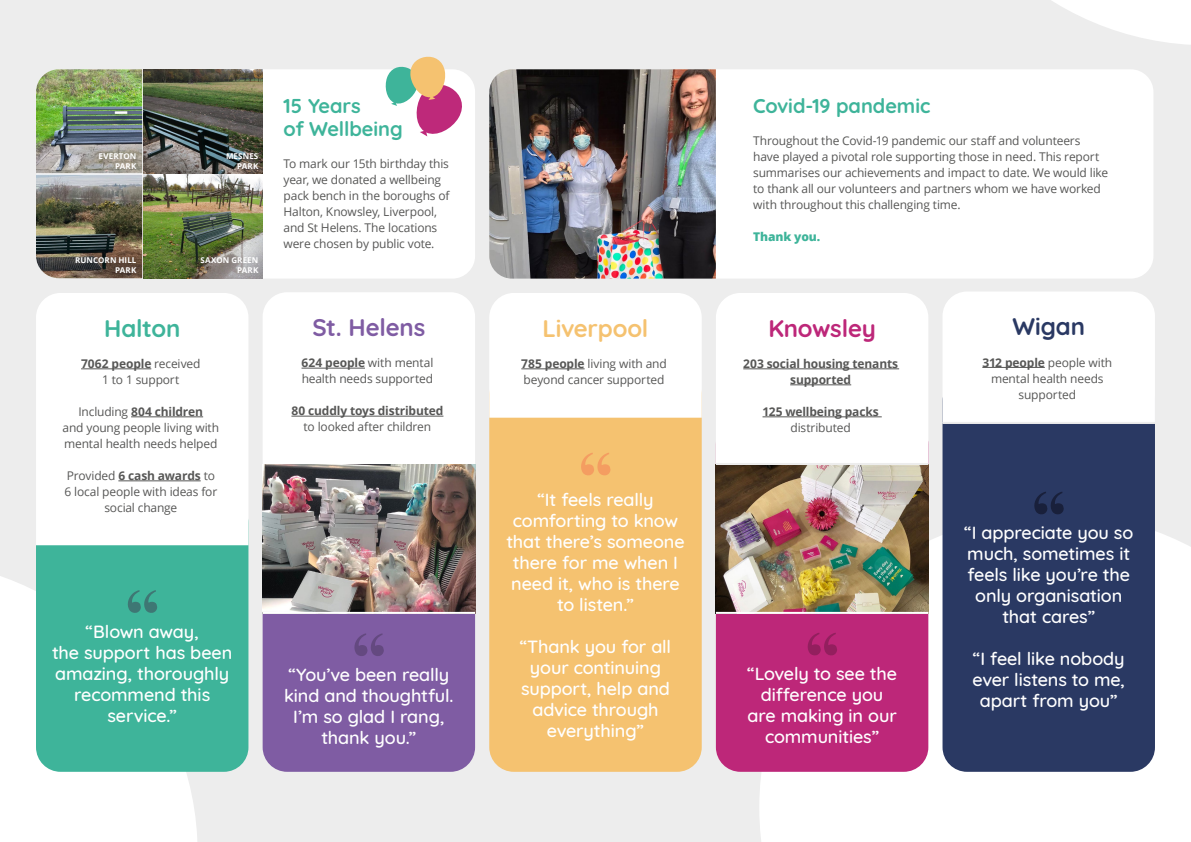
<style>
.page{position:relative;width:1191px;height:842px;background:#ededed}
.page>*{position:absolute;margin:0;border:0;box-sizing:border-box;transform-origin:0 0}
.t1{font:700 24px "Quicksand";letter-spacing:-.005em;color:#7f5ca3}
.t2{font:700 24px "Quicksand";letter-spacing:-.01em;color:#f5c270}
.t3{font:700 24px "Quicksand";letter-spacing:-.01em;color:#bd2779}
.t4{font:700 24px "Quicksand";letter-spacing:-.01em;color:#3eb49a}
.t5{font:700 24px "Quicksand";color:#2a3963}
.t6{font:700 20px/23px "Quicksand";letter-spacing:-.005em;color:#3eb49a}
.t7{font:500 18px/21px "Quicksand";letter-spacing:-.005em;color:#fff;text-align:center}
.t8{font:12px/16px "Open Sans";letter-spacing:-.015em;color:#575756;text-align:center}
.t9{font:700 12px/16px "Open Sans";letter-spacing:-.01em;color:#575756;text-align:center}
.t10{font:800 12px "Open Sans";letter-spacing:-.01em;color:#3eb49a}
.t11{font:700 8px/10px "Open Sans";letter-spacing:.015em;color:#fff;text-align:right}
.s1{font-weight:700}
</style>
<div class="page">
<svg style="left:759px;top:513px;width:432px;height:329px;background:#f9f7f8"></svg>
<div style="left:0;top:576px;width:197px;height:266px;background:#fff"></div>
<div style="left:36px;top:498px;width:212px;height:274px;background:#3eb49a;border-radius:25px"></div>
<div style="left:36px;top:293px;width:212px;height:252px;background:#fff"></div>
<hr style="left:81px;top:368px;width:70px;height:1px;background:#575756">
<hr style="left:131px;top:416px;width:72px;height:1px;background:#575756">
<hr style="left:118px;top:480px;width:83px;height:1px;background:#575756">
<svg style="left:127px;top:590px;width:31px;height:23px"></svg>
<div style="left:263px;top:569px;width:212px;height:203px;background:#7f5ca3;border-radius:25px"></div>
<div style="left:263px;top:292px;width:212px;height:172px;background:#fff"></div>
<hr style="left:301px;top:368px;width:64px;height:1px;background:#575756">
<hr style="left:291px;top:416px;width:152px;height:1px;background:#575756">
<svg style="left:354px;top:633px;width:30px;height:23px"></svg>
<div style="left:942px;top:377px;width:213px;height:395px;background:#2a3963;border-radius:25px"></div>
<div style="left:942px;top:292px;width:213px;height:130px;background:#fff"></div>
<hr style="left:982px;top:367px;width:62px;height:1px;background:#575756">
<svg style="left:1034px;top:492px;width:30px;height:23px"></svg>
<div style="left:489px;top:371px;width:212px;height:401px;background:#f5c270;border-radius:25px"></div>
<div style="left:489px;top:293px;width:212px;height:125px;background:#fff"></div>
<hr style="left:521px;top:368px;width:63px;height:1px;background:#575756">
<svg style="left:581px;top:453px;width:30px;height:23px"></svg>
<img style="left:263px;top:464px;width:212px;height:148px">
<hr style="left:942px;top:422px;width:213px;height:2px;background:#ededed">
<div style="left:716px;top:420px;width:212px;height:352px;background:#bd2779;border-radius:25px"></div>
<div style="left:716px;top:293px;width:212px;height:170px;background:#fff"></div>
<hr style="left:743px;top:368px;width:156px;height:1px;background:#575756">
<hr style="left:790px;top:384px;width:61px;height:1px;background:#575756">
<hr style="left:762px;top:416px;width:119px;height:1px;background:#575756">
<svg style="left:807px;top:633px;width:30px;height:23px"></svg>
<img style="left:716px;top:465px;width:212px;height:147px">
<hr style="left:716px;top:463px;width:212px;height:2px;background:#ededed">
<hr style="left:716px;top:612px;width:212px;height:2px;background:#fff">
<hr style="left:263px;top:612px;width:212px;height:2px;background:#fff">
<div style="left:716px;top:69px;width:437px;height:209px;background:#fff"></div>
<div style="left:36px;top:69px;width:439px;height:210px;background:#fff;border-radius:23px"></div>
<img style="left:489px;top:69px;width:227px;height:210px">
<svg style="left:385px;top:56px;width:78px;height:81px"></svg>
<svg style="left:1052px;top:0;width:139px;height:45px"></svg>
<img style="left:36px;top:69px;width:106px;height:104px">
<img style="left:144px;top:69px;width:119px;height:104px">
<img style="left:36px;top:175px;width:106px;height:103px">
<img style="left:144px;top:175px;width:119px;height:103px">
<p class="t11" style="left:99px;top:151px;width:39px">EVERTON<br>PARK</p>
<p class="t11" style="left:226px;top:151px;width:34px">MESNES<br>PARK</p>
<p class="t11" style="left:75px;top:255px;width:63px">RUNCORN HILL<br>PARK</p>
<h1 class="t4" style="left:104px;top:308px;width:78px">Halton</h1>
<p class="t11" style="left:201px;top:255px;width:59px">SAXON GREEN<br>PARK</p>
<p class="t8" style="left:81px;top:355px;width:121px"><span class="s1">7062 people</span> received<br>1 to 1 support</p>
<p class="t8" style="left:62px;top:403px;width:158px">Including <span class="s1">804 children<br></span>and young people living with mental health needs helped</p>
<p class="t8" style="left:64px;top:467px;width:154px">Provided <span class="s1">6 cash awards</span> to<br>6 local people with ideas for social change</p>
<h2 class="t6" style="left:283px;top:93px;width:121px">15 Years<br>of Wellbeing</h2>
<p class="t8" style="left:283px;top:155px;width:168px;text-align:left">To mark our 15th birthday this year, we donated a wellbeing pack bench in the boroughs of<br>Halton, Knowsley, Liverpool, and St Helens. The locations were chosen by public vote.</p>
<h1 class="t1" style="left:312px;top:308px;width:114px">St. Helens</h1>
<p class="t8" style="left:301px;top:355px;width:133px;text-align:left"><span class="s1">624 people</span> with mental health needs supported</p>
<p class="t9" style="left:291px;top:403px;width:153px">80 cuddly toys distributed</p>
<p class="t8" style="left:304px;top:419px;width:129px">to looked after children</p>
<h3 class="t7" style="left:52px;top:619px;width:182px">“Blown away,<br>the support has been amazing, thoroughly recommend this service.”</h3>
<h3 class="t7" style="left:284px;top:662px;width:171px">“You’ve been really kind and thoughtful.<br>I’m so glad I rang, thank you.”</h3>
<h1 class="t2" style="left:542px;top:308px;width:107px">Liverpool</h1>
<p class="t8" style="left:521px;top:355px;width:147px;text-align:left"><span class="s1">785 people</span> living with and beyond cancer supported</p>
<h3 class="t7" style="left:506px;top:487px;width:180px">“It feels really comforting to know that there’s someone there for me when I need it, who is there to listen.”</h3>
<h3 class="t7" style="left:520px;top:634px;width:153px">“Thank you for all your continuing support, help and advice through everything”</h3>
<h2 class="t6" style="left:753px;top:93px;width:179px">Covid-19 pandemic</h2>
<p class="t8" style="left:753px;top:132px;width:356px;text-align:left">Throughout the Covid-19 pandemic our staff and volunteers have played a pivotal role supporting those in need. This report summarises our achievements and impact to date. We would like to thank all our volunteers and partners whom we have worked with throughout this challenging time.</p>
<p class="t10" style="left:753px;top:227px;width:69px">Thank you.</p>
<h1 class="t3" style="left:768px;top:308px;width:109px">Knowsley</h1>
<p class="t9" style="left:743px;top:355px;width:156px">203 social housing tenants supported</p>
<p class="t9" style="left:762px;top:403px;width:118px">125 wellbeing packs</p>
<p class="t8" style="left:790px;top:419px;width:62px">distributed</p>
<h3 class="t7" style="left:747px;top:662px;width:151px">“Lovely to see the difference you are making in our communities”</h3>
<h1 class="t5" style="left:1012px;top:307px;width:74px">Wigan</h1>
<p class="t8" style="left:982px;top:354px;width:131px"><span class="s1">312 people</span> people with mental health needs supported</p>
<h3 class="t7" style="left:964px;top:521px;width:171px">“I appreciate you so much, sometimes it feels like you’re the only organisation that cares”</h3>
<h3 class="t7" style="left:972px;top:647px;width:154px">“I feel like nobody ever listens to me, apart from you”</h3>
</div>
